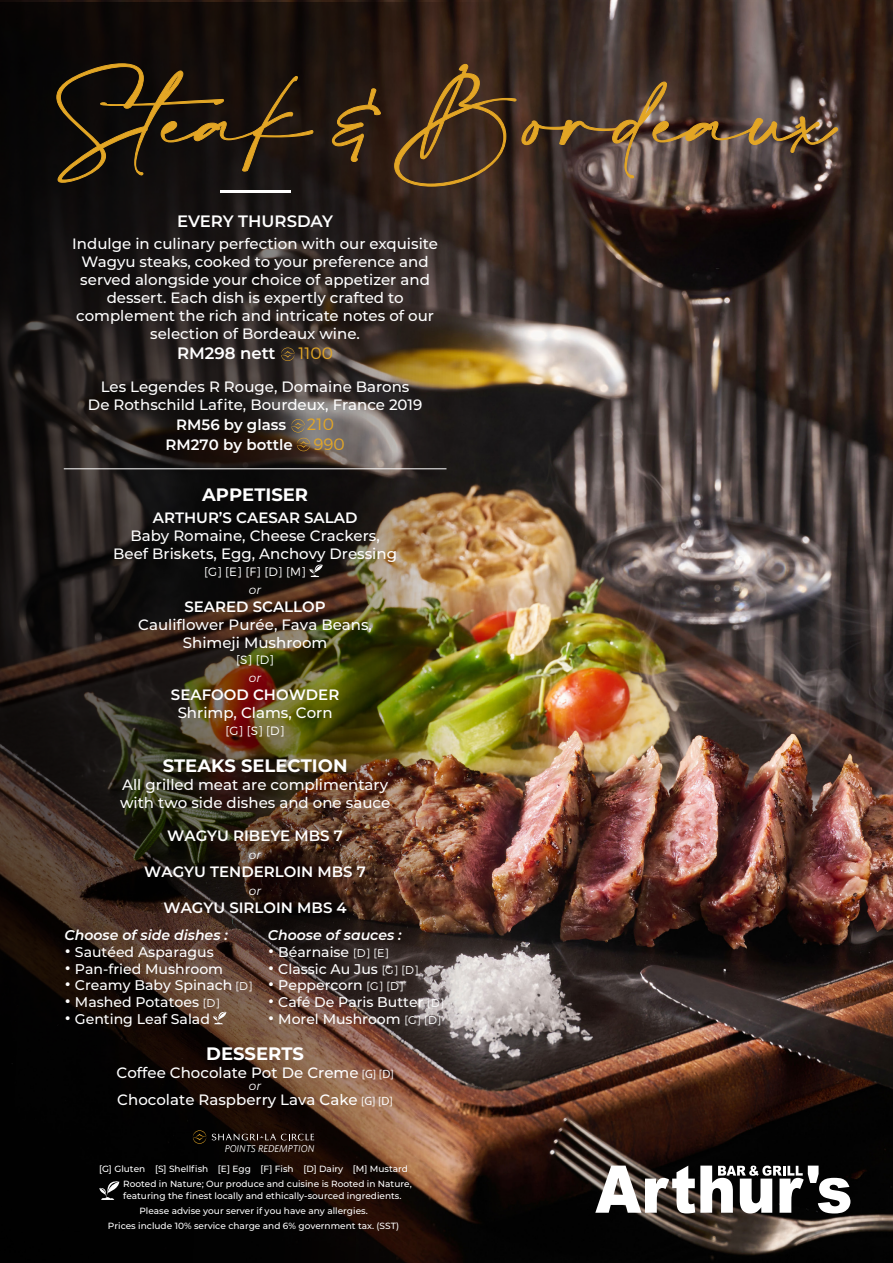
<style>
.page{position:relative;width:893px;height:1263px;background:#fff}
.page>*{position:absolute;margin:0;border:0;box-sizing:border-box;transform-origin:0 0}
.t1{font:60px "Amalfi Coast";color:#e3a625;scale:1.27 1}
.t2{font:700 18px "Montserrat";color:#fff}
.t3{font:600 16.5px "Montserrat";color:#fff}
.t4{font:300 16.5px "Montserrat";color:#e3a625}
.t5{font:500 15px/18px "Montserrat";color:#fff;text-align:center}
.t6{font:600 15px "Montserrat";color:#fff}
.t7{font:500 14.1px "Montserrat";color:#fff}
.t8{font:italic 600 14.1px "Montserrat";color:#fff}
.t9{font:300 12px "Montserrat";color:#fff}
.t10{font:italic 12px "Montserrat";color:#fff}
.t11{font:italic 10.05px "Whitney";color:#fff}
.t12{font:500 9px/12px "Montserrat";color:#fff}
.s1{font-size:21.15px}
.s2{font-weight:300;font-size:11.25px}
.s3{font-family:"Myriad Pro";font-weight:400;font-size:12px}
</style>
<div class="page">
<img style="left:0;top:0;width:893px;height:1263px">
<img style="left:0;top:3px;width:759px;height:1260px">
<hr style="left:220px;top:190px;width:70px;height:3px;background:#fff">
<svg style="left:56px;top:63px;width:257px;height:120px;background:#1f170d"></svg>
<svg style="left:332px;top:88px;width:49px;height:74px;background:#382614"></svg>
<svg style="left:394px;top:64px;width:122px;height:122px;background:#442e1c"></svg>
<svg style="left:522px;top:82px;width:316px;height:96px;background:#59463b"></svg>
<svg style="left:193px;top:1130px;width:13px;height:14px"></svg>
<svg style="left:212px;top:1133px;width:102px;height:7px"></svg>
<svg style="left:281px;top:348px;width:14px;height:13px"></svg>
<svg style="left:291px;top:419px;width:14px;height:13px"></svg>
<svg style="left:297px;top:438px;width:13px;height:13px"></svg>
<hr style="left:64px;top:468px;width:382px;height:1px;background:#fff">
<svg style="left:595px;top:1165px;width:255px;height:48px"></svg>
<svg style="left:99px;top:1179px;width:20px;height:21px"></svg>
<svg style="left:309px;top:563px;width:14px;height:14px"></svg>
<svg style="left:213px;top:1010px;width:13px;height:14px"></svg>
<h1 class="t1" style="left:55px;top:88px;width:615px">Steak&amp;Bordeaux</h1>
<p class="t3" style="left:177px;top:209px;width:157px">EVERY THURSDAY</p>
<p class="t5" style="left:72px;top:234px;width:367px">Indulge in culinary perfection with our exquisite Wagyu steaks, cooked to your preference and served alongside your choice of appetizer and dessert. Each dish is expertly crafted to complement the rich and intricate notes of our selection of Bordeaux wine.</p>
<p class="t3" style="left:177px;top:342px;width:100px">RM298 nett</p>
<p class="t4" style="left:298px;top:343px;width:36px">1100</p>
<p class="t5" style="left:88px;top:377px;width:336px">Les Legendes R Rouge, Domaine Barons<br>De Rothschild Lafite, Bourdeux, France 2019</p>
<p class="t6" style="left:176px;top:414px;width:111px">RM56 by glass</p>
<p class="t4" style="left:307px;top:414px;width:28px">210</p>
<p class="t6" style="left:166px;top:434px;width:129px">RM270 by bottle</p>
<p class="t4" style="left:313px;top:434px;width:33px">990</p>
<p class="t2" style="left:202px;top:481px;width:108px">APPETISER</p>
<p class="t6" style="left:153px;top:507px;width:206px">ARTHUR’S CAESAR SALAD</p>
<p class="t5" style="left:113px;top:526px;width:285px">Baby Romaine, Cheese Crackers,<br>Beef Briskets, Egg, Anchovy Dressing</p>
<p class="t9" style="left:204px;top:564px;width:103px">[G] [E] [F] [D] [M]</p>
<p class="t10" style="left:249px;top:581px;width:14px">or</p>
<p class="t6" style="left:184px;top:596px;width:143px">SEARED SCALLOP</p>
<p class="t5" style="left:138px;top:615px;width:235px">Cauliflower Purée, Fava Beans,<br>Shimeji Mushroom</p>
<p class="t9" style="left:236px;top:653px;width:39px">[S] [D]</p>
<p class="t10" style="left:249px;top:670px;width:14px">or</p>
<p class="t6" style="left:171px;top:684px;width:170px">SEAFOOD CHOWDER</p>
<p class="t5" style="left:178px;top:703px;width:156px">Shrimp, Clams, Corn</p>
<p class="t9" style="left:226px;top:723px;width:61px">[G] [S] [D]</p>
<p class="t2" style="left:163px;top:752px;width:186px">STEAKS SELECTION</p>
<p class="t5" style="left:120px;top:775px;width:272px;text-align:left">All grilled meat are complimentary with two side dishes and one sauce</p>
<p class="t6" style="left:167px;top:824px;width:177px">WAGYU RIBEYE MBS 7</p>
<p class="t10" style="left:249px;top:846px;width:14px">or</p>
<p class="t6" style="left:144px;top:860px;width:223px">WAGYU TENDERLOIN MBS 7</p>
<p class="t10" style="left:249px;top:882px;width:14px">or</p>
<p class="t6" style="left:163px;top:896px;width:185px">WAGYU SIRLOIN MBS 4</p>
<p class="t8" style="left:65px;top:925px;width:165px">Choose of side dishes :</p>
<p class="t7" style="left:65px;top:942px;width:151px"><span class="s1">•</span> Sautéed Asparagus</p>
<p class="t7" style="left:65px;top:959px;width:160px"><span class="s1">•</span> Pan-fried Mushroom</p>
<p class="t7" style="left:65px;top:976px;width:190px"><span class="s1">•</span> Creamy Baby Spinach <span class="s2">[D]</span></p>
<p class="t7" style="left:65px;top:992px;width:157px"><span class="s1">•</span> Mashed Potatoes <span class="s2">[D]</span></p>
<p class="t7" style="left:65px;top:1009px;width:147px"><span class="s1">•</span> Genting Leaf Salad</p>
<p class="t8" style="left:268px;top:925px;width:135px">Choose of sauces :</p>
<p class="t7" style="left:268px;top:942px;width:123px"><span class="s1">•</span> Béarnaise <span class="s2">[D] [E]</span></p>
<p class="t7" style="left:268px;top:959px;width:152px"><span class="s1">•</span> Classic Au Jus <span class="s2">[G] [D]</span></p>
<p class="t7" style="left:268px;top:976px;width:137px"><span class="s1">•</span> Peppercorn <span class="s2">[G] [D]</span></p>
<p class="t7" style="left:268px;top:992px;width:178px"><span class="s1">•</span> Café De Paris Butter <span class="s2">[D]</span></p>
<p class="t7" style="left:268px;top:1009px;width:175px"><span class="s1">•</span> Morel Mushroom <span class="s2">[G] [D]</span></p>
<p class="t2" style="left:206px;top:1041px;width:99px">DESSERTS</p>
<p class="t5" style="left:117px;top:1063px;width:279px">Coffee Chocolate Pot De Creme <span class="s3">[G] [D]</span></p>
<p class="t10" style="left:249px;top:1078px;width:14px">or</p>
<p class="t5" style="left:117px;top:1090px;width:277px">Chocolate Raspberry Lava Cake <span class="s3">[G] [D]</span></p>
<p class="t11" style="left:225px;top:1142px;width:91px">POINTS REDEMPTION</p>
<p class="t12" style="left:123px;top:1177px;width:290px">Rooted in Nature; Our produce and cuisine is Rooted in Nature, featuring the finest locally and ethically-sourced ingredients.</p>
<p class="t12" style="left:108px;top:1203px;width:293px;line-height:15px;text-align:center">Please advise your server if you have any allergies.<br>Prices include 10% service charge and 6% government tax. (SST)</p>
<p class="t12" style="left:99px;top:1162px;width:311px">[G] Gluten [S] Shellfish [E] Egg [F] Fish [D] Dairy [M] Mustard</p>
</div>
